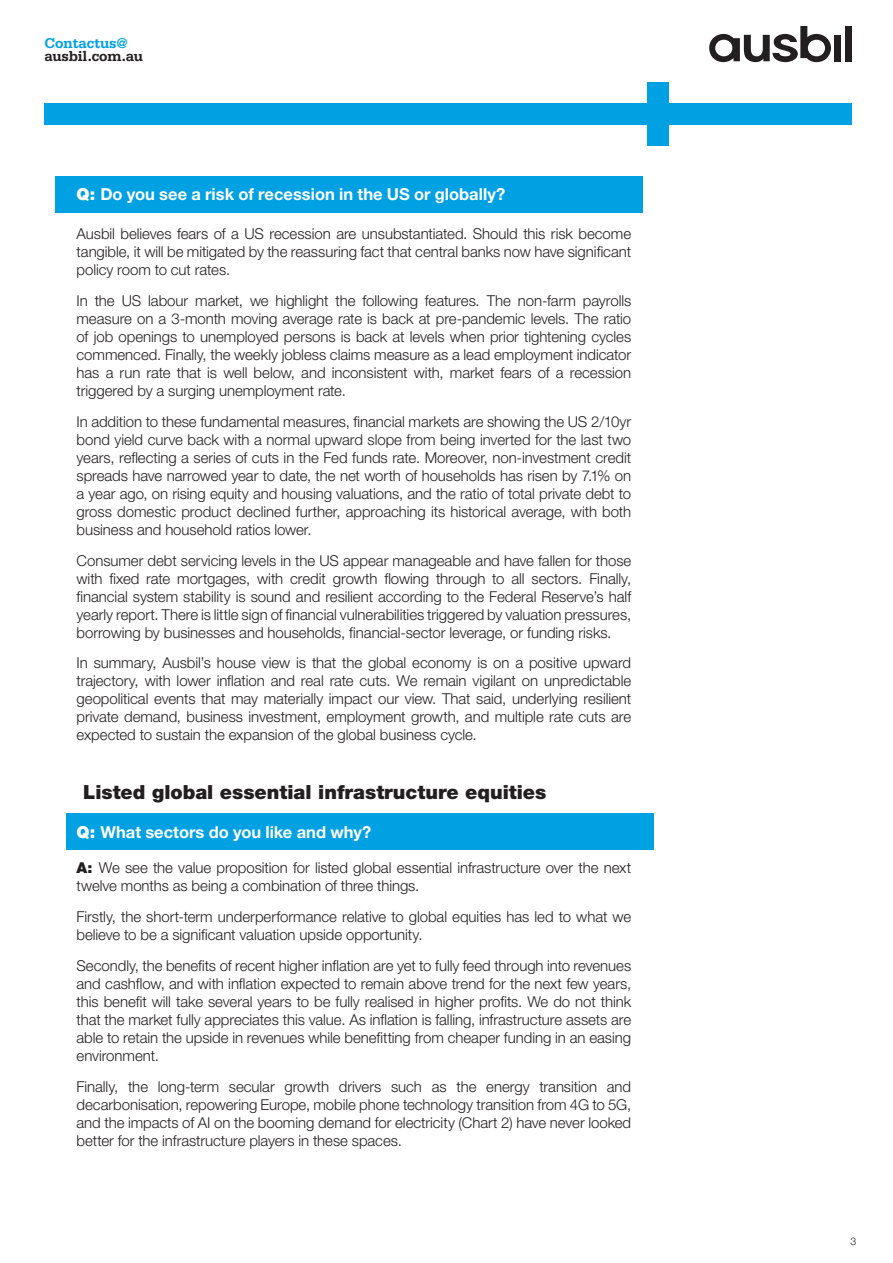
<style>
.page{position:relative;width:893px;height:1263px;background:#fff}
.page>*{position:absolute;margin:0;border:0;box-sizing:border-box;transform-origin:0 0}
.t1{font:900 19.5px "Helvetica Neue LT Std";color:#231f20}
.t2{font:700 16.5px "Helvetica Neue LT Std";color:#fff}
.t3{font:300 15px/18px "Helvetica Neue LT Std";letter-spacing:-.005em;color:#231f20;text-align:justify}
.t4{font:700 15px "Serifa Std";letter-spacing:-.01em;color:#231f20}
.t5{font:700 15px "Serifa Std";letter-spacing:-.005em;color:#00a1e3}
.t6{font:300 10.5px "Helvetica Neue LT Std";color:#231f20}
.s1{font-weight:900}
</style>
<div class="page">
<div style="left:66px;top:813px;width:588px;height:37px;background:#00a1e3"></div>
<div style="left:55px;top:176px;width:588px;height:37px;background:#00a1e3"></div>
<svg style="left:709px;top:26px;width:122px;height:36px"></svg>
<div style="left:834px;top:35px;width:7px;height:26px;background:#231f20"></div>
<div style="left:845px;top:26px;width:7px;height:35px;background:#231f20"></div>
<div style="left:44px;top:104px;width:808px;height:21px;background:#00a1e3"></div>
<div style="left:647px;top:83px;width:22px;height:63px;background:#00a1e3"></div>
<p class="t5" style="left:44px;top:34px;width:85px">Contactus@</p>
<p class="t4" style="left:44px;top:48px;width:100px">ausbil.com.au</p>
<p class="t2" style="left:77px;top:184px;width:430px"><span class="s1">Q:</span> Do you see a risk of recession in the US or globally?</p>
<p class="t3" style="left:77px;top:225px;width:556px">Ausbil believes fears of a US recession are unsubstantiated. Should this risk become tangible, it will be mitigated by the reassuring fact that central banks now have significant policy room to cut rates.</p>
<p class="t3" style="left:77px;top:291px;width:556px">In the US labour market, we highlight the following features. The non-farm payrolls measure on a 3-month moving average rate is back at pre-pandemic levels. The ratio of job openings to unemployed persons is back at levels when prior tightening cycles commenced. Finally, the weekly jobless claims measure as a lead employment indicator has a run rate that is well below, and inconsistent with, market fears of a recession triggered by a surging unemployment rate.</p>
<p class="t3" style="left:77px;top:412px;width:556px">In addition to these fundamental measures, financial markets are showing the US 2/10yr bond yield curve back with a normal upward slope from being inverted for the last two years, reflecting a series of cuts in the Fed funds rate. Moreover, non-investment credit spreads have narrowed year to date, the net worth of households has risen by 7.1% on a year ago, on rising equity and housing valuations, and the ratio of total private debt to gross domestic product declined further, approaching its historical average, with both business and household ratios lower.</p>
<p class="t3" style="left:77px;top:551px;width:556px">Consumer debt servicing levels in the US appear manageable and have fallen for those with fixed rate mortgages, with credit growth flowing through to all sectors. Finally, financial system stability is sound and resilient according to the Federal Reserve’s half yearly report. There is little sign of financial vulnerabilities triggered by valuation pressures, borrowing by businesses and households, financial-sector leverage, or funding risks.</p>
<p class="t3" style="left:77px;top:654px;width:556px">In summary, Ausbil’s house view is that the global economy is on a positive upward trajectory, with lower inflation and real rate cuts. We remain vigilant on unpredictable geopolitical events that may materially impact our view. That said, underlying resilient private demand, business investment, employment growth, and multiple rate cuts are expected to sustain the expansion of the global business cycle.</p>
<h1 class="t1" style="left:83px;top:780px;width:465px">Listed global essential infrastructure equities</h1>
<p class="t2" style="left:77px;top:822px;width:296px"><span class="s1">Q:</span> What sectors do you like and why?</p>
<p class="t3" style="left:77px;top:859px;width:556px"><span class="s1">A:</span> We see the value proposition for listed global essential infrastructure over the next twelve months as being a combination of three things.</p>
<p class="t3" style="left:77px;top:907px;width:556px">Firstly, the short-term underperformance relative to global equities has led to what we believe to be a significant valuation upside opportunity.</p>
<p class="t3" style="left:77px;top:956px;width:556px">Secondly, the benefits of recent higher inflation are yet to fully feed through into revenues and cashflow, and with inflation expected to remain above trend for the next few years, this benefit will take several years to be fully realised in higher profits. We do not think that the market fully appreciates this value. As inflation is falling, infrastructure assets are able to retain the upside in revenues while benefitting from cheaper funding in an easing environment.</p>
<p class="t3" style="left:77px;top:1077px;width:556px">Finally, the long-term secular growth drivers such as the energy transition and decarbonisation, repowering Europe, mobile phone technology transition from 4G to 5G, and the impacts of AI on the booming demand for electricity (Chart 2) have never looked better for the infrastructure players in these spaces.</p>
<p class="t6" style="left:851px;top:1235px;width:7px">3</p>
</div>
